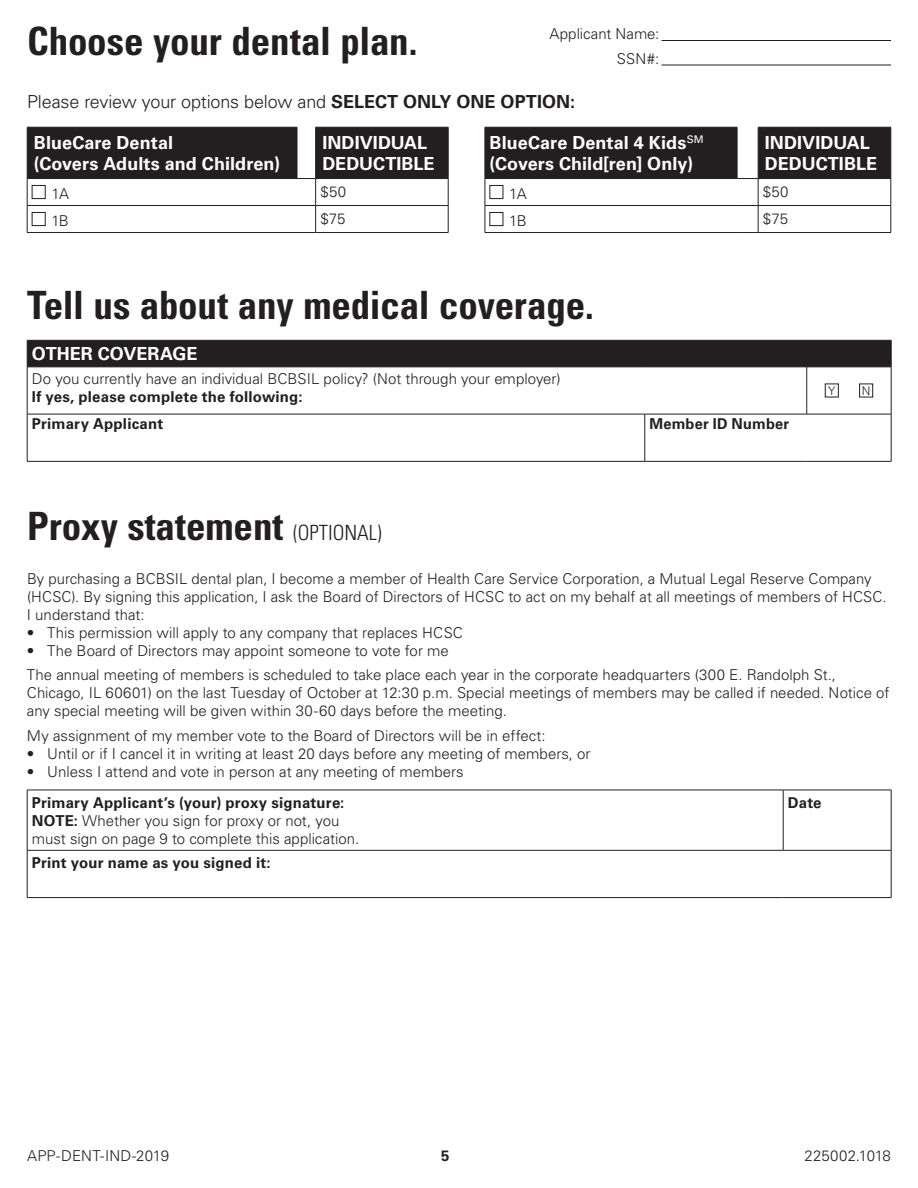
<style>
.page{position:relative;width:918px;height:1188px;background:#fff}
.page>*{position:absolute;margin:0;border:0;box-sizing:border-box;transform-origin:0 0}
.t1{font:700 condensed 39px "Univers LT Std";letter-spacing:-.005em;color:#231f20}
.t2{font:700 18px/21px "Univers LT Std";letter-spacing:.005em;color:#fff}
.t3{font:300 18px "Univers LT Std";letter-spacing:-.01em;color:#231f20}
.t4{font:300 15px/18px "Univers LT Std";color:#231f20}
.t5{font:700 15px "Univers LT Std";letter-spacing:.01em;color:#231f20}
.t6{font:300 12px "Univers LT Std";color:#231f20}
.s1{font-weight:700}
.s2{font-weight:300;font-size:21px}
</style>
<div class="page">
<hr style="left:662px;top:40px;width:229px;height:1px;background:#231f20">
<hr style="left:662px;top:65px;width:229px;height:1px;background:#231f20">
<svg style="left:28px;top:127px;width:863px;height:52px;background:#363233"></svg>
<svg style="left:31px;top:179px;width:860px;height:54px"></svg>
<hr style="left:315px;top:127px;width:133px;height:1px;background:#231f20">
<hr style="left:315px;top:127px;width:1px;height:51px;background:#231f20">
<hr style="left:448px;top:127px;width:1px;height:51px;background:#231f20">
<hr style="left:758px;top:127px;width:133px;height:1px;background:#231f20">
<hr style="left:758px;top:127px;width:1px;height:51px;background:#231f20">
<hr style="left:891px;top:127px;width:1px;height:51px;background:#231f20">
<hr style="left:316px;top:178px;width:132px;height:1px;background:#231f20">
<hr style="left:758px;top:178px;width:133px;height:1px;background:#231f20">
<hr style="left:27px;top:127px;width:270px;height:1px;background:#231f20">
<hr style="left:27px;top:127px;width:1px;height:51px;background:#231f20">
<hr style="left:297px;top:127px;width:1px;height:51px;background:#231f20">
<hr style="left:485px;top:127px;width:252px;height:1px;background:#231f20">
<hr style="left:485px;top:127px;width:1px;height:51px;background:#231f20">
<hr style="left:737px;top:127px;width:1px;height:51px;background:#231f20">
<hr style="left:27px;top:178px;width:270px;height:1px;background:#231f20">
<hr style="left:485px;top:178px;width:252px;height:1px;background:#231f20">
<hr style="left:27px;top:205px;width:270px;height:1px;background:#231f20">
<svg style="left:27px;top:179px;width:1px;height:53px"></svg>
<hr style="left:316px;top:205px;width:132px;height:1px;background:#231f20">
<svg style="left:448px;top:179px;width:1px;height:53px"></svg>
<svg style="left:891px;top:179px;width:1px;height:53px"></svg>
<hr style="left:27px;top:232px;width:270px;height:1px;background:#231f20">
<svg style="left:297px;top:178px;width:19px;height:55px"></svg>
<hr style="left:316px;top:232px;width:132px;height:1px;background:#231f20">
<hr style="left:485px;top:205px;width:252px;height:1px;background:#231f20">
<svg style="left:485px;top:179px;width:1px;height:53px"></svg>
<hr style="left:758px;top:205px;width:133px;height:1px;background:#231f20">
<hr style="left:485px;top:232px;width:252px;height:1px;background:#231f20">
<svg style="left:737px;top:178px;width:22px;height:55px"></svg>
<hr style="left:758px;top:232px;width:133px;height:1px;background:#231f20">
<div style="left:32px;top:185px;width:13px;height:14px;border:1px solid #231f20"></div>
<div style="left:490px;top:185px;width:13px;height:14px;border:1px solid #231f20"></div>
<div style="left:32px;top:212px;width:13px;height:14px;border:1px solid #231f20"></div>
<div style="left:490px;top:212px;width:13px;height:14px;border:1px solid #231f20"></div>
<hr style="left:807px;top:367px;width:1px;height:47px;background:#231f20">
<hr style="left:645px;top:414px;width:1px;height:47px;background:#231f20">
<svg style="left:27px;top:340px;width:865px;height:27px;background:#231f20"></svg>
<hr style="left:27px;top:414px;width:618px;height:1px;background:#231f20">
<hr style="left:645px;top:414px;width:162px;height:1px;background:#231f20">
<hr style="left:807px;top:414px;width:84px;height:1px;background:#231f20">
<hr style="left:27px;top:367px;width:618px;height:1px;background:#231f20">
<hr style="left:27px;top:367px;width:1px;height:47px;background:#231f20">
<hr style="left:645px;top:367px;width:162px;height:1px;background:#231f20">
<hr style="left:807px;top:367px;width:84px;height:1px;background:#231f20">
<hr style="left:891px;top:367px;width:1px;height:47px;background:#231f20">
<hr style="left:27px;top:414px;width:1px;height:47px;background:#231f20">
<hr style="left:891px;top:414px;width:1px;height:47px;background:#231f20">
<hr style="left:27px;top:461px;width:618px;height:1px;background:#231f20">
<hr style="left:645px;top:461px;width:162px;height:1px;background:#231f20">
<hr style="left:807px;top:461px;width:84px;height:1px;background:#231f20">
<div style="left:825px;top:384px;width:14px;height:13px;border:1px solid #231f20"></div>
<div style="left:859px;top:384px;width:14px;height:13px;border:1px solid #231f20"></div>
<hr style="left:27px;top:790px;width:1px;height:60px;background:#231f20">
<hr style="left:783px;top:790px;width:1px;height:60px;background:#231f20">
<hr style="left:27px;top:850px;width:756px;height:1px;background:#231f20">
<hr style="left:27px;top:851px;width:1px;height:46px;background:#231f20">
<hr style="left:783px;top:850px;width:108px;height:1px;background:#231f20">
<hr style="left:27px;top:897px;width:756px;height:1px;background:#231f20">
<hr style="left:783px;top:897px;width:108px;height:1px;background:#231f20">
<hr style="left:27px;top:790px;width:756px;height:1px;background:#231f20">
<hr style="left:783px;top:790px;width:108px;height:1px;background:#231f20">
<hr style="left:891px;top:851px;width:1px;height:46px;background:#231f20">
<hr style="left:891px;top:790px;width:1px;height:60px;background:#231f20">
<h1 class="t1" style="left:27px;top:17px;width:392px">Choose your dental plan.</h1>
<p class="t4" style="left:549px;top:25px;width:112px">Applicant Name:</p>
<p class="t4" style="left:617px;top:50px;width:44px">SSN#:</p>
<p class="t3" style="left:27px;top:90px;width:550px">Please review your options below and <span class="s1">SELECT ONLY ONE OPTION:</span></p>
<p class="t2" style="left:34px;top:132px;width:248px">BlueCare Dental<br>(Covers Adults and Children)</p>
<p class="t2" style="left:322px;top:132px;width:114px">INDIVIDUAL<br>DEDUCTIBLE</p>
<p class="t2" style="left:490px;top:132px;width:216px">BlueCare Dental 4 Kids<sup>SM </sup>(Covers Child[ren] Only)</p>
<p class="t2" style="left:765px;top:132px;width:114px">INDIVIDUAL<br>DEDUCTIBLE</p>
<p class="t4" style="left:51px;top:184px;width:19px">1A</p>
<p class="t4" style="left:320px;top:183px;width:27px">$50</p>
<p class="t4" style="left:509px;top:184px;width:19px">1A</p>
<p class="t4" style="left:763px;top:183px;width:27px">$50</p>
<p class="t4" style="left:51px;top:211px;width:19px">1B</p>
<p class="t4" style="left:320px;top:210px;width:27px">$75</p>
<p class="t4" style="left:509px;top:211px;width:19px">1B</p>
<p class="t4" style="left:763px;top:210px;width:27px">$75</p>
<h1 class="t1" style="left:27px;top:281px;width:568px">Tell us about any medical coverage.</h1>
<p class="t2" style="left:32px;top:343px;width:167px">OTHER COVERAGE</p>
<p class="t4" style="left:32px;top:370px;width:530px">Do you currently have an individual BCBSIL policy? (Not through your employer)</p>
<p class="t5" style="left:32px;top:388px;width:272px">If yes, please complete the following:</p>
<p class="t5" style="left:32px;top:415px;width:133px">Primary Applicant</p>
<p class="t5" style="left:649px;top:415px;width:141px">Member ID Number</p>
<p class="t6" style="left:828px;top:384px;width:9px">Y</p>
<p class="t6" style="left:862px;top:384px;width:10px">N</p>
<h1 class="t1" style="left:27px;top:502px;width:356px">Proxy statement <span class="s2">(OPTIONAL)</span></h1>
<p class="t4" style="left:27px;top:569px;width:861px">By purchasing a BCBSIL dental plan, I become a member of Health Care Service Corporation, a Mutual Legal Reserve Company (HCSC). By signing this application, I ask the Board of Directors of HCSC to act on my behalf at all meetings of members of HCSC.<br>I understand that:</p>
<p class="t4" style="left:27px;top:623px;width:437px">• This permission will apply to any company that replaces HCSC</p>
<p class="t4" style="left:27px;top:638px;width:810px;line-height:24.8px">• The Board of Directors may appoint someone to vote for me<br>The annual meeting of members is scheduled to take place each year in the corporate headquarters (300 E. Randolph St.,</p>
<p class="t4" style="left:27px;top:684px;width:864px">Chicago, IL 60601) on the last Tuesday of October at 12:30 p.m. Special meetings of members may be called if needed. Notice of any special meeting will be given within 30-60 days before the meeting.</p>
<p class="t4" style="left:27px;top:727px;width:520px">My assignment of my member vote to the Board of Directors will be in effect:</p>
<p class="t4" style="left:27px;top:745px;width:565px">• Until or if I cancel it in writing at least 20 days before any meeting of members, or</p>
<p class="t4" style="left:27px;top:763px;width:438px">• Unless I attend and vote in person at any meeting of members</p>
<p class="t4" style="left:32px;top:793px;width:329px"><span class="s1">Primary Applicant’s (your) proxy signature:<br>NOTE:</span> Whether you sign for proxy or not, you must sign on page 9 to complete this application.</p>
<p class="t5" style="left:788px;top:794px;width:35px">Date</p>
<p class="t5" style="left:32px;top:854px;width:240px">Print your name as you signed it:</p>
<p class="t4" style="left:27px;top:1147px;width:144px">APP-DENT-IND-2019</p>
<p class="t5" style="left:441px;top:1147px;width:10px">5</p>
<p class="t4" style="left:805px;top:1147px;width:88px">225002.1018</p>
</div>
